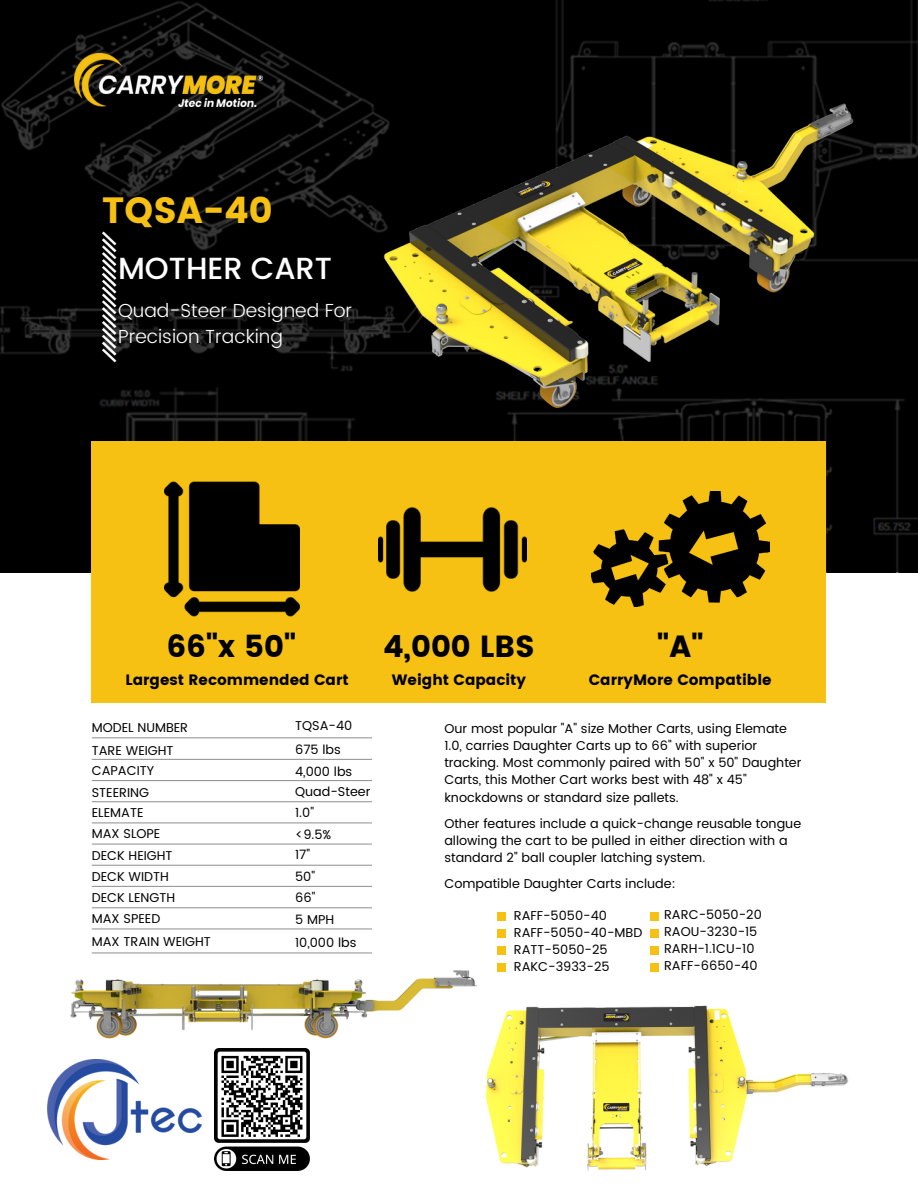
<style>
.page{position:relative;width:918px;height:1188px;background:#fff}
.page>*{position:absolute;margin:0;border:0;box-sizing:border-box;transform-origin:0 0}
.t1{font:36.45px "Poppins";color:#f6c113}
.t2{font:30.45px "Poppins";color:#000}
.t3{font:500 30.45px "Poppins";color:#fff}
.t4{font:300 18.9px/26.1px "Poppins";color:#fff}
.t5{font:15px "Poppins";color:#000}
.t6{font:12.75px/17.1px "Poppins";color:#000}
</style>
<div class="page">
<svg style="left:0;top:0;width:918px;height:572px;background:#050505"></svg>
<img style="left:98px;top:228px;width:21px;height:136px">
<img style="left:70px;top:970px;width:407px;height:69px">
<img style="left:47px;top:1060px;width:154px;height:100px">
<hr style="left:92px;top:737px;width:280px;height:1px;background:#999">
<hr style="left:92px;top:759px;width:280px;height:1px;background:#999">
<div style="left:92px;top:441px;width:734px;height:262px;background:#f6c113"></div>
<img style="left:75px;top:53px;width:187px;height:53px">
<img style="left:309px;top:0;width:609px;height:501px">
<img style="left:215px;top:1049px;width:94px;height:121px">
<svg style="left:221px;top:1056px;width:81px;height:81px"></svg>
<hr style="left:92px;top:780px;width:280px;height:1px;background:#999">
<hr style="left:92px;top:801px;width:280px;height:1px;background:#999">
<hr style="left:92px;top:822px;width:280px;height:1px;background:#999">
<hr style="left:92px;top:844px;width:280px;height:1px;background:#999">
<hr style="left:92px;top:865px;width:280px;height:1px;background:#999">
<hr style="left:92px;top:886px;width:280px;height:1px;background:#999">
<hr style="left:92px;top:907px;width:280px;height:1px;background:#999">
<hr style="left:92px;top:928px;width:280px;height:2px;background:#999">
<hr style="left:92px;top:952px;width:280px;height:2px;background:#999">
<img style="left:485px;top:1005px;width:363px;height:166px">
<div style="left:497px;top:912px;width:9px;height:9px;background:#f6c113"></div>
<div style="left:497px;top:929px;width:9px;height:9px;background:#f6c113"></div>
<div style="left:497px;top:946px;width:9px;height:9px;background:#f6c113"></div>
<div style="left:497px;top:963px;width:9px;height:9px;background:#f6c113"></div>
<div style="left:650px;top:912px;width:9px;height:9px;background:#f6c113"></div>
<div style="left:650px;top:929px;width:9px;height:9px;background:#f6c113"></div>
<div style="left:650px;top:946px;width:9px;height:9px;background:#f6c113"></div>
<div style="left:650px;top:963px;width:9px;height:9px;background:#f6c113"></div>
<img style="left:164px;top:482px;width:135px;height:135px">
<img style="left:379px;top:476px;width:147px;height:116px">
<img style="left:591px;top:492px;width:178px;height:115px">
<p class="t1" style="left:102px;top:189px;width:172px">TQSA-40</p>
<p class="t3" style="left:118px;top:247px;width:216px">MOTHER CART</p>
<p class="t4" style="left:118px;top:298px;width:236px">Quad-Steer Designed For<br>Precision Tracking</p>
<p class="t2" style="left:167px;top:629px;width:131px">66"x 50"</p>
<p class="t5" style="left:126px;top:671px;width:225px">Largest Recommended Cart</p>
<p class="t6" style="left:92px;top:719px;width:98px">MODEL NUMBER</p>
<p class="t6" style="left:295px;top:717px;width:59px">TQSA-40</p>
<p class="t6" style="left:92px;top:742px;width:83px">TARE WEIGHT</p>
<p class="t6" style="left:295px;top:741px;width:47px">675 lbs</p>
<p class="t6" style="left:92px;top:762px;width:64px">CAPACITY</p>
<p class="t6" style="left:295px;top:763px;width:59px">4,000 lbs</p>
<p class="t6" style="left:92px;top:784px;width:59px">STEERING</p>
<p class="t6" style="left:295px;top:783px;width:77px">Quad-Steer</p>
<p class="t6" style="left:92px;top:804px;width:53px">ELEMATE</p>
<p class="t6" style="left:295px;top:804px;width:20px">1.0"</p>
<p class="t6" style="left:92px;top:825px;width:70px">MAX SLOPE</p>
<p class="t6" style="left:295px;top:826px;width:38px">&lt;9.5%</p>
<p class="t6" style="left:92px;top:847px;width:82px">DECK HEIGHT</p>
<p class="t6" style="left:295px;top:847px;width:16px">17"</p>
<p class="t6" style="left:92px;top:868px;width:79px">DECK WIDTH</p>
<p class="t6" style="left:295px;top:868px;width:21px">50"</p>
<p class="t6" style="left:92px;top:889px;width:85px">DECK LENGTH</p>
<p class="t6" style="left:295px;top:889px;width:22px">66"</p>
<p class="t6" style="left:92px;top:910px;width:70px">MAX SPEED</p>
<p class="t6" style="left:295px;top:911px;width:41px">5 MPH</p>
<p class="t6" style="left:92px;top:933px;width:121px">MAX TRAIN WEIGHT</p>
<p class="t6" style="left:295px;top:934px;width:63px">10,000 lbs</p>
<p class="t2" style="left:383px;top:629px;width:153px">4,000 LBS</p>
<p class="t5" style="left:392px;top:671px;width:136px">Weight Capacity</p>
<p class="t2" style="left:657px;top:629px;width:48px">"A"</p>
<p class="t5" style="left:589px;top:671px;width:184px">CarryMore Compatible</p>
<p class="t6" style="left:444px;top:720px;width:359px">Our most popular "A" size Mother Carts, using Elemate 1.0, carries Daughter Carts up to 66" with superior tracking. Most commonly paired with 50" x 50" Daughter Carts, this Mother Cart works best with 48" x 45" knockdowns or standard size pallets.</p>
<p class="t6" style="left:444px;top:815px;width:358px">Other features include a quick-change reusable tongue allowing the cart to be pulled in either direction with a standard 2" ball coupler latching system.</p>
<p class="t6" style="left:444px;top:875px;width:233px">Compatible Daughter Carts include:</p>
<p class="t6" style="left:514px;top:907px;width:95px">RAFF-5050-40</p>
<p class="t6" style="left:514px;top:924px;width:130px">RAFF-5050-40-MBD</p>
<p class="t6" style="left:514px;top:941px;width:95px">RATT-5050-25</p>
<p class="t6" style="left:514px;top:958px;width:97px">RAKC-3933-25</p>
<p class="t6" style="left:664px;top:906px;width:99px">RARC-5050-20</p>
<p class="t6" style="left:664px;top:923px;width:95px">RAOU-3230-15</p>
<p class="t6" style="left:664px;top:940px;width:92px">RARH-1.1CU-10</p>
<p class="t6" style="left:664px;top:957px;width:95px">RAFF-6650-40</p>
</div>
